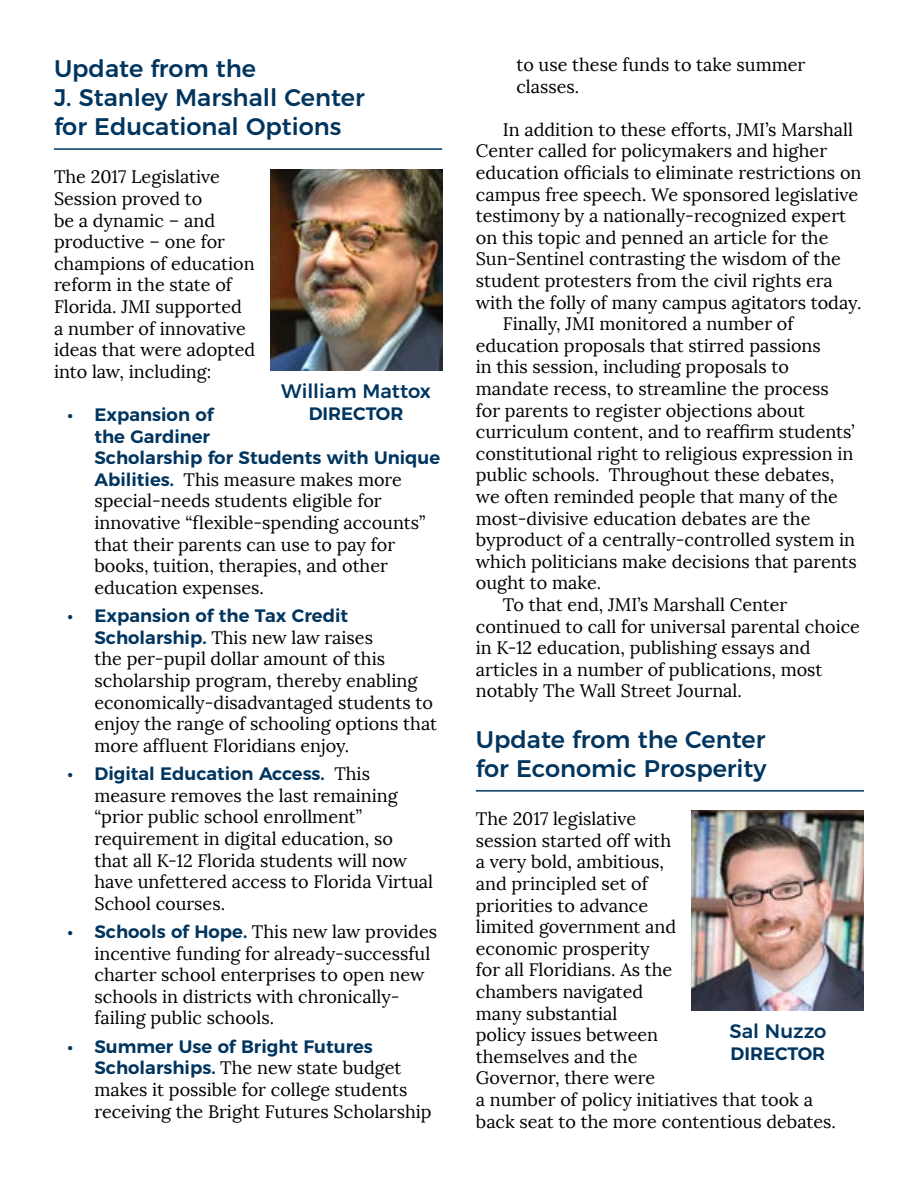
<style>
.page{position:relative;width:918px;height:1188px;background:#fff}
.page>*{position:absolute;margin:0;border:0;box-sizing:border-box;transform-origin:0 0}
.t1{font:500 24px/28.8px "Montserrat";color:#00355f}
.t2{font:500 19.5px "Montserrat";color:#00355f}
.t3{font:18px/21.6px "Lora";color:#000}
.t4{font:600 18px/21.6px "Montserrat";color:#00355f}
.s1{font-family:"Montserrat";font-weight:600;color:#00355f}
.s2{font-family:"Lora";font-weight:400;color:#000}
</style>
<div class="page">
<hr style="left:54px;top:148px;width:388px;height:2px;background:#00355f">
<hr style="left:476px;top:790px;width:388px;height:2px;background:#00355f">
<img style="left:692px;top:810px;width:172px;height:201px">
<img style="left:270px;top:170px;width:172px;height:200px">
<h1 class="t1" style="left:54px;top:52px;width:312px">Update from the<br>J. Stanley Marshall Center for Educational Options</h1>
<p class="t3" style="left:54px;top:166px;width:203px">The 2017 Legislative<br>Session proved to<br>be a dynamic – and productive – one for champions of education reform in the state of<br>Florida. JMI supported a number of innovative ideas that were adopted into law, including:</p>
<p class="t4" style="left:94px;top:402px;width:347px;text-indent:-27px">• Expansion of<br>the Gardiner<br>Scholarship for Students with Unique</p>
<p class="t3" style="left:94px;top:469px;width:332px"><span class="s1">Abilities.</span> This measure makes more special-needs students eligible for innovative “flexible-spending accounts” that their parents can use to pay for books, tuition, therapies, and other education expenses.</p>
<p class="t4" style="left:68px;top:604px;width:282px">• Expansion of the Tax Credit</p>
<p class="t3" style="left:94px;top:627px;width:344px"><span class="s1">Scholarship.</span> This new law raises<br>the per-pupil dollar amount of this scholarship program, thereby enabling economically-disadvantaged students to enjoy the range of schooling options that more affluent Floridians enjoy.</p>
<p class="t4" style="left:68px;top:762px;width:304px">• Digital Education Access. <span class="s2">This</span></p>
<p class="t3" style="left:94px;top:785px;width:340px">measure removes the last remaining “prior public school enrollment” requirement in digital education, so<br>that all K-12 Florida students will now have unfettered access to Florida Virtual School courses.</p>
<p class="t3" style="left:94px;top:921px;width:344px;text-indent:-27px"><span class="s1">• Schools of Hope.</span> This new law provides incentive funding for already-successful charter school enterprises to open new schools in districts with chronically&shy;failing public schools.</p>
<p class="t4" style="left:68px;top:1034px;width:307px">• Summer Use of Bright Futures</p>
<p class="t3" style="left:94px;top:1057px;width:339px"><span class="s1">Scholarships.</span> The new state budget makes it possible for college students receiving the Bright Futures Scholarship</p>
<p class="t2" style="left:281px;top:375px;width:151px">William Mattox</p>
<p class="t4" style="left:309px;top:401px;width:96px">DIRECTOR</p>
<p class="t3" style="left:516px;top:54px;width:291px">to use these funds to take summer classes.</p>
<p class="t3" style="left:503px;top:119px;width:352px">In addition to these efforts, JMI’s Marshall</p>
<p class="t3" style="left:476px;top:140px;width:353px">Center called for policymakers and higher</p>
<p class="t3" style="left:476px;top:162px;width:387px">education officials to eliminate restrictions on</p>
<p class="t3" style="left:476px;top:184px;width:384px">campus free speech. We sponsored legislative</p>
<p class="t3" style="left:476px;top:205px;width:372px">testimony by a nationally-recognized expert</p>
<p class="t3" style="left:476px;top:227px;width:354px">on this topic and penned an article for the</p>
<p class="t3" style="left:476px;top:248px;width:367px">Sun-Sentinel contrasting the wisdom of the</p>
<p class="t3" style="left:476px;top:270px;width:359px">student protesters from the civil rights era</p>
<p class="t3" style="left:476px;top:292px;width:387px">with the folly of many campus agitators today.</p>
<p class="t3" style="left:503px;top:313px;width:292px">Finally, JMI monitored a number of</p>
<p class="t3" style="left:476px;top:335px;width:347px">education proposals that stirred passions</p>
<p class="t3" style="left:476px;top:356px;width:315px">in this session, including proposals to</p>
<p class="t3" style="left:476px;top:378px;width:354px">mandate recess, to streamline the process</p>
<p class="t3" style="left:476px;top:400px;width:331px">for parents to register objections about</p>
<p class="t3" style="left:476px;top:421px;width:380px">curriculum content, and to reaffirm students’</p>
<p class="t3" style="left:476px;top:443px;width:379px">constitutional right to religious expression in</p>
<p class="t3" style="left:476px;top:464px;width:360px">public schools. Throughout these debates,</p>
<p class="t3" style="left:476px;top:486px;width:364px">we often reminded people that many of the</p>
<p class="t3" style="left:476px;top:508px;width:336px">most-divisive education debates are the</p>
<p class="t3" style="left:476px;top:529px;width:381px">byproduct of a centrally-controlled system in</p>
<p class="t3" style="left:476px;top:551px;width:382px">which politicians make decisions that parents</p>
<p class="t3" style="left:476px;top:572px;width:127px">ought to make.</p>
<p class="t3" style="left:503px;top:594px;width:286px">To that end, JMI’s Marshall Center</p>
<p class="t3" style="left:476px;top:616px;width:386px">continued to call for universal parental choice</p>
<p class="t3" style="left:476px;top:637px;width:336px">in K-12 education, publishing essays and</p>
<p class="t3" style="left:476px;top:659px;width:348px">articles in a number of publications, most</p>
<p class="t3" style="left:476px;top:680px;width:268px">notably The Wall Street Journal.</p>
<h1 class="t1" style="left:476px;top:723px;width:292px">Update from the Center for Economic Prosperity</h1>
<p class="t3" style="left:476px;top:808px;width:362px">The 2017 legislative<br>session started off with<br>a very bold, ambitious,<br>and principled set of<br>priorities to advance<br>limited government and<br>economic prosperity<br>for all Floridians. As the<br>chambers navigated<br>many substantial<br>policy issues between<br>themselves and the<br>Governor, there were<br>a number of policy initiatives that took a back seat to the more contentious debates.</p>
<p class="t2" style="left:729px;top:1016px;width:98px">Sal Nuzzo</p>
<p class="t4" style="left:731px;top:1041px;width:96px">DIRECTOR</p>
</div>
